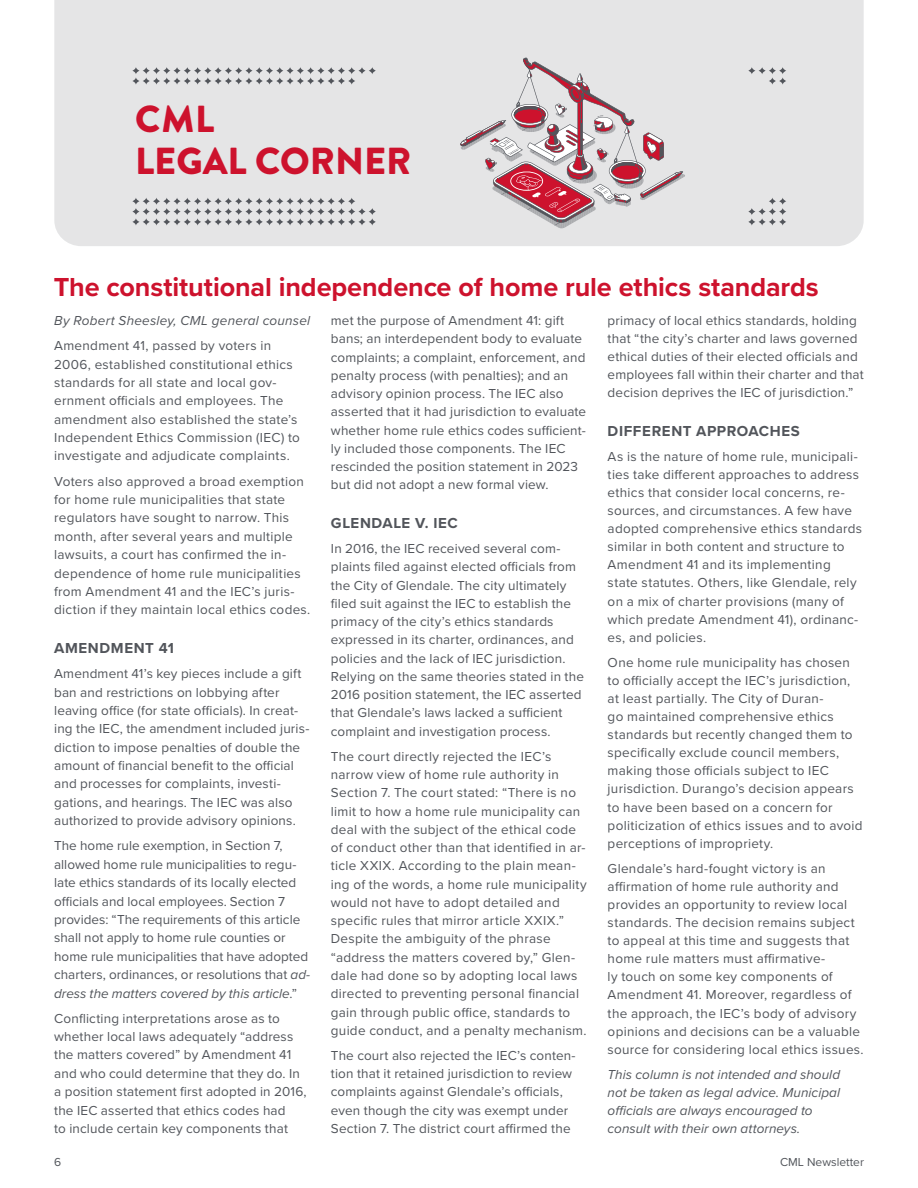
<style>
.page{position:relative;width:918px;height:1188px;background:#fff}
.page>*{position:absolute;margin:0;border:0;box-sizing:border-box;transform-origin:0 0}
.t1{font:900 37.65px "Brandon Grotesque";color:#cd122d}
.Headline_Newsletter{font:700 27px "Proxima Nova";letter-spacing:-.005em;color:#cd122d}
.Subhead{font:700 15px "Proxima Nova";letter-spacing:.04em;color:#52555b}
.Body_Copy{font:13.5px/18.3px "Proxima Nova";letter-spacing:.02em;color:#52555b}
.Body_Copy-2{font:13.5px/18.5px "Proxima Nova";color:#52555b}
.Body_Copy-3{font:italic 13.5px/18.1px "Proxima Nova";letter-spacing:.005em;color:#52555b}
.t2{font:12px "Proxima Nova";color:#52555b}
.s1{font-style:italic}
</style>
<div class="page">
<div style="left:54px;top:0;width:810px;height:246px;background:#e5e5e6"></div>
<svg style="left:460px;top:57px;width:225px;height:172px"></svg>
<svg style="left:132px;top:198px;width:244px;height:28px"></svg>
<svg style="left:132px;top:67px;width:244px;height:18px"></svg>
<svg style="left:748px;top:198px;width:38px;height:28px"></svg>
<svg style="left:748px;top:67px;width:38px;height:18px"></svg>
<p class="t1" style="left:135px;top:93px;width:81px">CML</p>
<p class="t1" style="left:135px;top:134px;width:278px">LEGAL CORNER</p>
<p class="Headline_Newsletter" style="left:54px;top:267px;width:766px">The constitutional independence of home rule ethics standards</p>
<p class="Body_Copy-3" style="left:54px;top:311px;width:258px">By Robert Sheesley, CML general counsel</p>
<p class="Body_Copy" style="left:54px;top:336px;width:247px">Amendment 41, passed by voters in 2006, established constitutional ethics standards for all state and local gov&shy;ernment officials and employees. The amendment also established the state’s Independent Ethics Commission (IEC) to investigate and adjudicate complaints.</p>
<p class="Body_Copy" style="left:54px;top:471px;width:258px">Voters also approved a broad exemption for home rule municipalities that state regulators have sought to narrow. This month, after several years and multiple lawsuits, a court has confirmed the in&shy;dependence of home rule municipalities from Amendment 41 and the IEC’s juris&shy;diction if they maintain local ethics codes.</p>
<p class="Subhead" style="left:54px;top:637px;width:121px">AMENDMENT 41</p>
<p class="Body_Copy" style="left:54px;top:664px;width:257px">Amendment 41’s key pieces include a gift ban and restrictions on lobbying after leaving office (for state officials). In creat&shy;ing the IEC, the amendment included juris&shy;diction to impose penalties of double the amount of financial benefit to the official and processes for complaints, investi&shy;gations, and hearings. The IEC was also authorized to provide advisory opinions.</p>
<p class="Body_Copy-2" style="left:54px;top:836px;width:258px">The home rule exemption, in Section 7, allowed home rule municipalities to regu&shy;late ethics standards of its locally elected officials and local employees. Section 7 provides: “The requirements of this article shall not apply to home rule counties or home rule municipalities that have adopted charters, ordinances, or resolutions that <span class="s1">ad&shy;dress the matters covered by this article</span>.”</p>
<p class="Body_Copy" style="left:54px;top:1008px;width:254px">Conflicting interpretations arose as to whether local laws adequately “address the matters covered” by Amendment 41 and who could determine that they do. In a position statement first adopted in 2016, the IEC asserted that ethics codes had<br>to include certain key components that</p>
<p class="Body_Copy" style="left:331px;top:311px;width:257px">met the purpose of Amendment 41: gift bans; an interdependent body to evaluate complaints; a complaint, enforcement, and penalty process (with penalties); and an advisory opinion process. The IEC also asserted that it had jurisdiction to evaluate whether home rule ethics codes sufficient&shy;ly included those components. The IEC rescinded the position statement in 2023 but did not adopt a new formal view.</p>
<p class="Subhead" style="left:331px;top:512px;width:129px">GLENDALE V. IEC</p>
<p class="Body_Copy" style="left:331px;top:539px;width:255px">In 2016, the IEC received several com&shy;plaints filed against elected officials from the City of Glendale. The city ultimately filed suit against the IEC to establish the primacy of the city’s ethics standards expressed in its charter, ordinances, and policies and the lack of IEC jurisdiction.<br>Relying on the same theories stated in the 2016 position statement, the IEC asserted that Glendale’s laws lacked a sufficient complaint and investigation process.</p>
<p class="Body_Copy" style="left:331px;top:747px;width:257px">The court directly rejected the IEC’s narrow view of home rule authority in Section 7. The court stated: “There is no limit to how a home rule municipality can deal with the subject of the ethical code of conduct other than that identified in ar&shy;ticle XXIX. According to the plain mean&shy;ing of the words, a home rule municipality would not have to adopt detailed and specific rules that mirror article XXIX.” Despite the ambiguity of the phrase “address the matters covered by,” Glen&shy;dale had done so by adopting local laws directed to preventing personal financial gain through public office, standards to guide conduct, and a penalty mechanism.</p>
<p class="Body_Copy" style="left:331px;top:1046px;width:246px">The court also rejected the IEC’s conten&shy;tion that it retained jurisdiction to review complaints against Glendale’s officials, even though the city was exempt under Section 7. The district court affirmed the</p>
<p class="Body_Copy" style="left:608px;top:311px;width:258px">primacy of local ethics standards, holding that “the city’s charter and laws governed ethical duties of their elected officials and employees fall within their charter and that decision deprives the IEC of jurisdiction.”</p>
<p class="Subhead" style="left:608px;top:420px;width:194px">DIFFERENT APPROACHES</p>
<p class="Body_Copy" style="left:608px;top:447px;width:256px">As is the nature of home rule, municipali&shy;ties take different approaches to address ethics that consider local concerns, re&shy;sources, and circumstances. A few have adopted comprehensive ethics standards similar in both content and structure to Amendment 41 and its implementing state statutes. Others, like Glendale, rely on a mix of charter provisions (many of which predate Amendment 41), ordinanc&shy;es, and policies.</p>
<p class="Body_Copy" style="left:608px;top:653px;width:256px">One home rule municipality has chosen to officially accept the IEC’s jurisdiction, at least partially. The City of Duran-<br>go maintained comprehensive ethics standards but recently changed them to specifically exclude council members, making those officials subject to IEC jurisdiction. Durango’s decision appears to have been based on a concern for politicization of ethics issues and to avoid perceptions of impropriety.</p>
<p class="Body_Copy" style="left:608px;top:858px;width:258px">Glendale’s hard-fought victory is an affirmation of home rule authority and provides an opportunity to review local standards. The decision remains subject to appeal at this time and suggests that home rule matters must affirmative-<br>ly touch on some key components of Amendment 41. Moreover, regardless of the approach, the IEC’s body of advisory opinions and decisions can be a valuable source for considering local ethics issues.</p>
<p class="Body_Copy-3" style="left:608px;top:1064px;width:234px">This column is not intended and should not be taken as legal advice. Municipal officials are always encouraged to consult with their own attorneys.</p>
<p class="t2" style="left:54px;top:1153px;width:9px">6</p>
<p class="t2" style="left:780px;top:1153px;width:85px">CML Newsletter</p>
</div>
